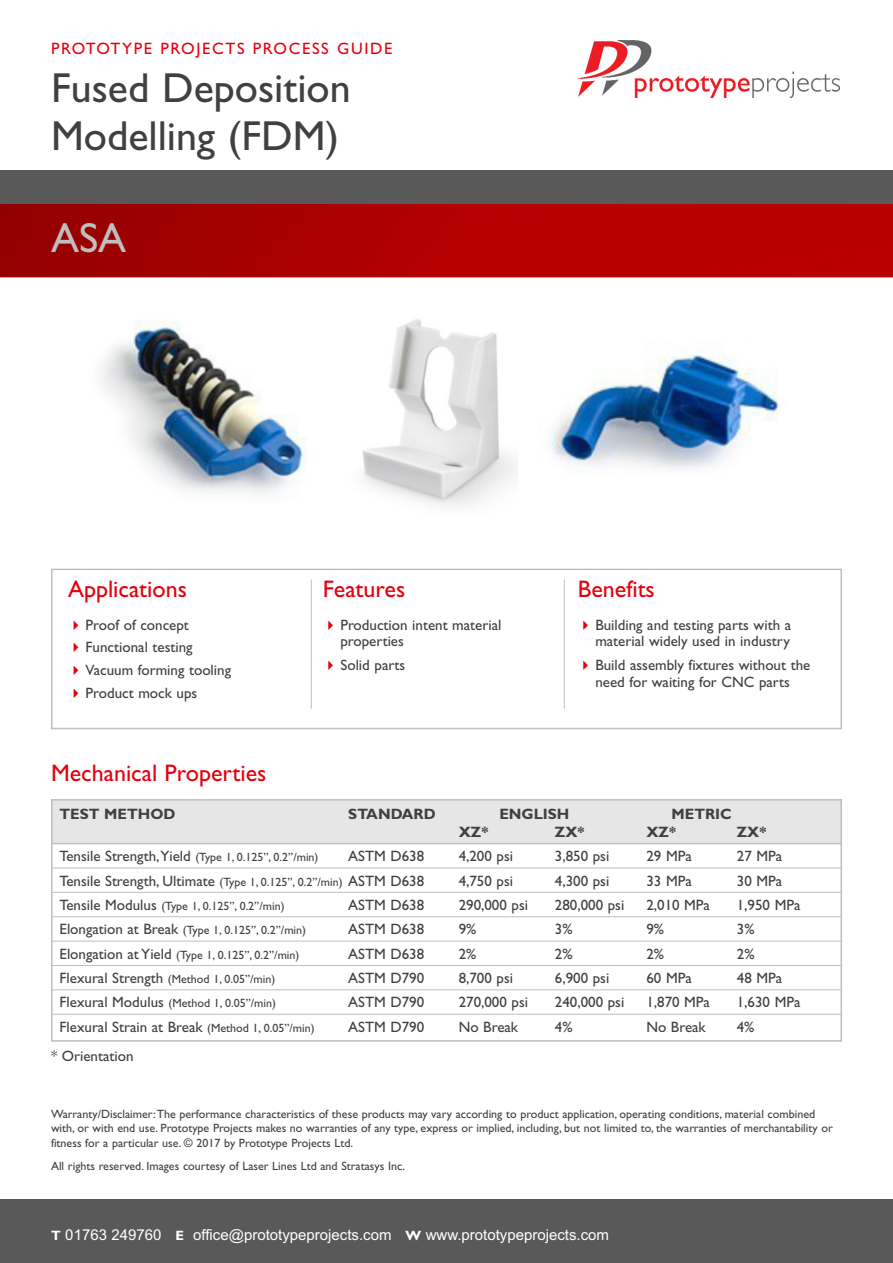
<style>
.page{position:relative;width:893px;height:1263px;background:#fff}
.page>*{position:absolute;margin:0;border:0;box-sizing:border-box;transform-origin:0 0}
.t1{font:42px/48px "Gill Sans";color:#404040}
.t2{font:42px "Gill Sans";color:#bfbfbf}
.t3{font:24px "Gill Sans";color:#e6000e}
.t4{font:16.5px "Gill Sans";letter-spacing:.1em;color:#e6000e}
.t5{font:15px/22.6px "Gill Sans";color:#404040}
.t6{font:15px "Arial";color:#fff}
.t7{font:700 15px "Gill Sans";color:#404040}
.t8{font:12px/14.4px "Gill Sans";color:#404040}
.s1{font-size:15px}
.s2{font-size:12px}
.s3{font-family:"Gill Sans";font-weight:700;font-size:13.5px}
</style>
<div class="page">
<div style="left:51px;top:800px;width:789px;height:44px;background:#e6e6e6"></div>
<div style="left:0;top:1199px;width:893px;height:64px;background:#595959"></div>
<img style="left:0;top:204px;width:893px;height:73px">
<div style="left:0;top:170px;width:893px;height:34px;background:#595959"></div>
<img style="left:578px;top:40px;width:262px;height:58px">
<div style="left:51px;top:569px;width:791px;height:160px;border:2px solid #bfbfbf"></div>
<div style="left:51px;top:799px;width:791px;height:243px;border:2px solid #bfbfbf"></div>
<hr style="left:51px;top:868px;width:791px;height:1px;background:#bfbfbf">
<hr style="left:51px;top:892px;width:791px;height:1px;background:#bfbfbf">
<hr style="left:51px;top:916px;width:791px;height:1px;background:#bfbfbf">
<hr style="left:51px;top:941px;width:791px;height:1px;background:#bfbfbf">
<hr style="left:51px;top:965px;width:791px;height:1px;background:#bfbfbf">
<hr style="left:51px;top:989px;width:791px;height:1px;background:#bfbfbf">
<hr style="left:51px;top:1014px;width:791px;height:1px;background:#bfbfbf">
<hr style="left:311px;top:580px;width:1px;height:129px;background:#bfbfbf">
<hr style="left:564px;top:580px;width:1px;height:129px;background:#bfbfbf">
<hr style="left:51px;top:843px;width:791px;height:1px;background:#bfbfbf">
<img style="left:102px;top:319px;width:677px;height:187px">
<h3 class="t4" style="left:51px;top:43px;width:343px">PROTOTYPE PROJECTS PROCESS GUIDE</h3>
<h1 class="t1" style="left:51px;top:69px;width:301px">Fused Deposition<br>Modelling (FDM)</h1>
<h1 class="t2" style="left:51px;top:223px;width:77px">ASA</h1>
<h2 class="t3" style="left:68px;top:580px;width:120px">Applications</h2>
<p class="t5" style="left:86px;top:615px;width:147px">Proof of concept<br>Functional testing<br>Vacuum forming tooling<br>Product mock ups</p>
<h2 class="t3" style="left:51px;top:764px;width:217px">Mechanical Properties</h2>
<h2 class="t3" style="left:323px;top:580px;width:84px">Features</h2>
<p class="t5" style="left:340px;top:618px;width:162px;line-height:16.6px">Production intent material properties</p>
<p class="t5" style="left:340px;top:656px;width:66px">Solid parts</p>
<h2 class="t3" style="left:578px;top:580px;width:78px">Benefits</h2>
<p class="t5" style="left:595px;top:618px;width:197px;line-height:16.6px">Building and testing parts with a material widely used in industry</p>
<p class="t5" style="left:595px;top:659px;width:217px;line-height:16.6px">Build assembly fixtures without the need for waiting for CNC parts</p>
<p class="t7" style="left:60px;top:809px;width:117px">TEST METHOD</p>
<p class="t7" style="left:348px;top:809px;width:89px">STANDARD</p>
<p class="t7" style="left:499px;top:809px;width:72px">ENGLISH</p>
<p class="t7" style="left:671px;top:809px;width:62px">METRIC</p>
<p class="t7" style="left:459px;top:827px;width:31px">XZ*</p>
<p class="t7" style="left:555px;top:827px;width:31px">ZX*</p>
<p class="t7" style="left:646px;top:827px;width:31px">XZ*</p>
<p class="t7" style="left:737px;top:827px;width:31px">ZX*</p>
<p class="t8" style="left:60px;top:851px;width:260px"><span class="s1">Tensile Strength,Yield</span> (Type 1, 0.125”, 0.2”/min)</p>
<p class="t5" style="left:348px;top:846px;width:77px">ASTM D638</p>
<p class="t5" style="left:459px;top:846px;width:56px">4,200 psi</p>
<p class="t5" style="left:555px;top:846px;width:56px">3,850 psi</p>
<p class="t5" style="left:646px;top:846px;width:47px">29 MPa</p>
<p class="t5" style="left:737px;top:846px;width:47px">27 MPa</p>
<p class="t5" style="left:60px;top:871px;width:366px">Tensile Strength, Ultimate <span class="s2">(Type 1, 0.125”, 0.2”/min)</span> ASTM D638</p>
<p class="t5" style="left:459px;top:871px;width:56px">4,750 psi</p>
<p class="t5" style="left:555px;top:871px;width:56px">4,300 psi</p>
<p class="t5" style="left:646px;top:871px;width:47px">33 MPa</p>
<p class="t5" style="left:737px;top:871px;width:47px">30 MPa</p>
<p class="t8" style="left:60px;top:900px;width:226px"><span class="s1">Tensile Modulus</span> (Type 1, 0.125”, 0.2”/min)</p>
<p class="t5" style="left:348px;top:895px;width:77px">ASTM D638</p>
<p class="t5" style="left:459px;top:895px;width:71px">290,000 psi</p>
<p class="t5" style="left:555px;top:895px;width:71px">280,000 psi</p>
<p class="t5" style="left:646px;top:895px;width:65px">2,010 MPa</p>
<p class="t5" style="left:737px;top:895px;width:65px">1,950 MPa</p>
<p class="t8" style="left:60px;top:924px;width:248px"><span class="s1">Elongation at Break</span> (Type 1, 0.125”, 0.2”/min)</p>
<p class="t5" style="left:348px;top:920px;width:77px">ASTM D638</p>
<p class="t5" style="left:459px;top:920px;width:19px">9%</p>
<p class="t5" style="left:555px;top:920px;width:19px">3%</p>
<p class="t5" style="left:646px;top:920px;width:19px">9%</p>
<p class="t5" style="left:737px;top:920px;width:19px">3%</p>
<p class="t8" style="left:60px;top:949px;width:241px"><span class="s1">Elongation at Yield</span> (Type 1, 0.125”, 0.2”/min)</p>
<p class="t5" style="left:348px;top:944px;width:77px">ASTM D638</p>
<p class="t5" style="left:459px;top:944px;width:19px">2%</p>
<p class="t5" style="left:555px;top:944px;width:19px">2%</p>
<p class="t5" style="left:646px;top:944px;width:19px">2%</p>
<p class="t5" style="left:737px;top:944px;width:19px">2%</p>
<p class="t8" style="left:60px;top:973px;width:217px"><span class="s1">Flexural Strength</span> (Method 1, 0.05”/min)</p>
<p class="t5" style="left:348px;top:968px;width:77px">ASTM D790</p>
<p class="t5" style="left:459px;top:968px;width:56px">8,700 psi</p>
<p class="t5" style="left:555px;top:968px;width:56px">6,900 psi</p>
<p class="t5" style="left:646px;top:968px;width:47px">60 MPa</p>
<p class="t5" style="left:737px;top:968px;width:47px">48 MPa</p>
<p class="t8" style="left:60px;top:998px;width:218px"><span class="s1">Flexural Modulus</span> (Method 1, 0.05”/min)</p>
<p class="t5" style="left:348px;top:993px;width:77px">ASTM D790</p>
<p class="t5" style="left:459px;top:993px;width:71px">270,000 psi</p>
<p class="t5" style="left:555px;top:993px;width:71px">240,000 psi</p>
<p class="t5" style="left:646px;top:993px;width:65px">1,870 MPa</p>
<p class="t5" style="left:737px;top:993px;width:65px">1,630 MPa</p>
<p class="t5" style="left:60px;top:1017px;width:257px">Flexural Strain at Break <span class="s2">(Method 1, 0.05”/min)</span></p>
<p class="t5" style="left:348px;top:1017px;width:77px">ASTM D790</p>
<p class="t5" style="left:459px;top:1017px;width:61px">No Break</p>
<p class="t5" style="left:555px;top:1017px;width:19px">4%</p>
<p class="t5" style="left:646px;top:1017px;width:61px">No Break</p>
<p class="t5" style="left:737px;top:1017px;width:19px">4%</p>
<p class="t5" style="left:51px;top:1047px;width:84px">* Orientation</p>
<p class="t8" style="left:51px;top:1108px;width:783px">Warranty/Disclaimer:The performance characteristics of these products may vary according to product application, operating conditions, material combined with, or with end use. Prototype Projects makes no warranties of any type, express or implied, including, but not limited to, the warranties of merchantability or fitness for a particular use. © 2017 by Prototype Projects Ltd.</p>
<p class="t8" style="left:51px;top:1160px;width:356px">All rights reserved. Images courtesy of Laser Lines Ltd and Stratasys Inc.</p>
<p class="t6" style="left:51px;top:1230px;width:559px"><span class="s3">T</span> 01763 249760 <span class="s3">E</span> office@prototypeprojects.com <span class="s3">W</span> www.prototypeprojects.com</p>
</div>
